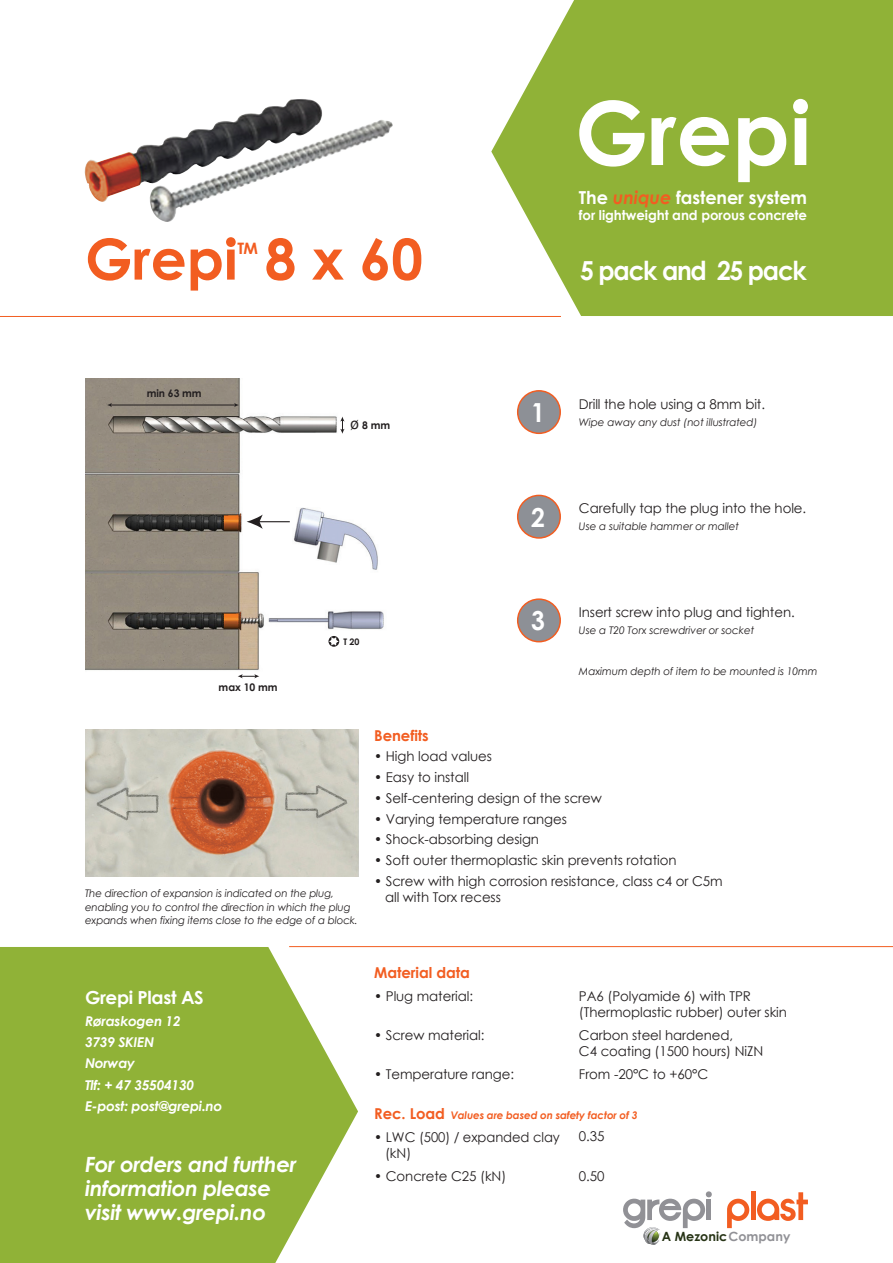
<style>
.page{position:relative;width:893px;height:1263px;background:#fff}
.page>*{position:absolute;margin:0;border:0;box-sizing:border-box;transform-origin:0 0}
.t1{font:700 56.55px "Century Gothic";color:#f25d21}
.t2{font:700 26.25px "Century Gothic";letter-spacing:-.05em;color:#fff;scale:.94 1}
.t3{font:italic 700 21px/24px "Century Gothic";letter-spacing:-.02em;color:#fff}
.t4{font:700 18px "Century Gothic";letter-spacing:-.02em;color:#fff}
.t5{font:700 17.85px "Century Gothic";letter-spacing:-.005em;color:#fff}
.t6{font:700 15.75px "Century Gothic";color:#f25d21}
.t7{font:700 15px "Century Gothic";letter-spacing:-.005em;color:#f25d21}
.t8{font:13.5px/16.5px "Century Gothic";letter-spacing:-.005em;color:#231f20}
.t9{font:italic 700 13.5px "Century Gothic";letter-spacing:-.02em;color:#fff}
.t10{font:700 13.5px "Century Gothic";letter-spacing:-.005em;color:#fff}
.t11{font:700 12.75px "Century Gothic";color:#273416}
.t12{font:italic 10.5px/13.5px "Century Gothic";letter-spacing:-.01em;color:#231f20}
.t13{font:italic 700 10.5px "Century Gothic";letter-spacing:-.01em;color:#f25d21}
.t14{font:700 10.5px "Century Gothic";letter-spacing:-.005em;color:#231f20}
.t15{font:700 9px "Century Gothic";color:#231f20}
.s1{font-family:"Verdana";font-weight:400;font-size:15px}
.s2{font-style:italic;color:#f25d21}
.s3{color:#919196}
</style>
<div class="page">
<svg style="left:491px;top:0;width:402px;height:316px;background:#9ebb50"></svg>
<svg style="left:579px;top:99px;width:229px;height:83px"></svg>
<hr style="left:0;top:316px;width:561px;height:1px;background:#f25d21">
<div style="left:518px;top:391px;width:42px;height:42px;background:#8d9096;border-radius:50%"></div>
<div style="left:517px;top:390px;width:44px;height:44px;border:2px solid #f25d21;border-radius:50%"></div>
<div style="left:518px;top:495px;width:42px;height:43px;background:#8d9096;border-radius:50%"></div>
<div style="left:517px;top:495px;width:44px;height:44px;border:2px solid #f25d21;border-radius:50%"></div>
<div style="left:518px;top:599px;width:42px;height:43px;background:#8d9096;border-radius:50%"></div>
<div style="left:517px;top:598px;width:44px;height:44px;border:2px solid #f25d21;border-radius:50%"></div>
<img style="left:85px;top:729px;width:273px;height:148px">
<svg style="left:0;top:947px;width:358px;height:316px;background:#9dbb4e"></svg>
<hr style="left:289px;top:946px;width:604px;height:1px;background:#f25d21">
<svg style="left:757px;top:1192px;width:51px;height:29px"></svg>
<hr style="left:751px;top:1191px;width:4px;height:29px;background:#f25d21">
<svg style="left:727px;top:1199px;width:22px;height:29px"></svg>
<svg style="left:623px;top:1191px;width:89px;height:54px"></svg>
<img style="left:84px;top:99px;width:309px;height:123px">
<img style="left:85px;top:378px;width:299px;height:301px">
<hr style="left:110px;top:405px;width:126px;height:1px;background:#231f20">
<svg style="left:234px;top:403px;width:5px;height:4px"></svg>
<svg style="left:107px;top:403px;width:5px;height:4px"></svg>
<svg style="left:340px;top:417px;width:5px;height:17px"></svg>
<hr style="left:256px;top:521px;width:34px;height:1px;background:#231f20">
<svg style="left:247px;top:514px;width:16px;height:15px"></svg>
<svg style="left:328px;top:636px;width:11px;height:11px"></svg>
<svg style="left:238px;top:674px;width:21px;height:4px"></svg>
<p class="t1" style="left:85px;top:223px;width:154px">Grepi</p>
<p class="t6" style="left:238px;top:239px;width:22px">TM</p>
<p class="t1" style="left:265px;top:223px;width:160px">8 x 60</p>
<p class="t14" style="left:147px;top:387px;width:56px">min 63 mm</p>
<p class="t14" style="left:350px;top:419px;width:42px"><span class="s1">ø</span> 8 mm</p>
<p class="t14" style="left:219px;top:680px;width:60px">max 10 mm</p>
<p class="t15" style="left:343px;top:636px;width:18px">T 20</p>
<p class="t5" style="left:579px;top:186px;width:230px">The <span class="s2">unique</span> fastener system</p>
<p class="t10" style="left:579px;top:207px;width:230px">for lightweight and porous concrete</p>
<p class="t2" style="left:580px;top:254px;width:242px">5 pack and 25 pack</p>
<p class="t2" style="left:531px;top:396px;width:16px">1</p>
<p class="t8" style="left:579px;top:396px;width:188px">Drill the hole using a 8mm bit.</p>
<p class="t12" style="left:579px;top:415px;width:180px">Wipe away any dust (not illustrated)</p>
<p class="t2" style="left:531px;top:500px;width:16px">2</p>
<p class="t8" style="left:579px;top:500px;width:229px">Carefully tap the plug into the hole.</p>
<p class="t12" style="left:579px;top:519px;width:162px">Use a suitable hammer or mallet</p>
<p class="t2" style="left:531px;top:604px;width:16px">3</p>
<p class="t8" style="left:579px;top:604px;width:217px">Insert screw into plug and tighten.</p>
<p class="t12" style="left:579px;top:623px;width:177px">Use a T20 Torx screwdriver or socket</p>
<p class="t12" style="left:579px;top:664px;width:240px">Maximum depth of item to be mounted is 10mm</p>
<p class="t12" style="left:85px;top:887px;width:274px">The direction of expansion is indicated on the plug, enabling you to control the direction in which the plug expands when fixing items close to the edge of a block.</p>
<p class="t4" style="left:85px;top:986px;width:120px">Grepi Plast AS</p>
<p class="t9" style="left:85px;top:1012px;width:97px">Røraskogen 12</p>
<p class="t9" style="left:85px;top:1033px;width:71px">3739 SKIEN</p>
<p class="t9" style="left:85px;top:1055px;width:52px">Norway</p>
<p class="t9" style="left:85px;top:1076px;width:111px">Tlf: + 47 35504130</p>
<p class="t9" style="left:85px;top:1098px;width:139px">E-post: post@grepi.no</p>
<p class="t3" style="left:85px;top:1152px;width:213px">For orders and further information please visit www.grepi.no</p>
<p class="t7" style="left:374px;top:726px;width:56px">Benefits</p>
<p class="t8" style="left:374px;top:748px;width:119px">• High load values</p>
<p class="t8" style="left:374px;top:769px;width:96px">• Easy to install</p>
<p class="t8" style="left:374px;top:789px;width:229px">• Self-centering design of the screw</p>
<p class="t8" style="left:374px;top:810px;width:194px">• Varying temperature ranges</p>
<p class="t8" style="left:374px;top:831px;width:166px">• Shock-absorbing design</p>
<p class="t8" style="left:374px;top:852px;width:304px">• Soft outer thermoplastic skin prevents rotation</p>
<p class="t8" style="left:385px;top:872px;width:339px;text-indent:-11px">• Screw with high corrosion resistance, class c4 or C5m all with Torx recess</p>
<p class="t7" style="left:374px;top:963px;width:97px">Material data</p>
<p class="t8" style="left:374px;top:987px;width:101px">• Plug material:</p>
<p class="t8" style="left:374px;top:1026px;width:112px">• Screw material:</p>
<p class="t8" style="left:374px;top:1066px;width:141px">• Temperature range:</p>
<p class="t7" style="left:374px;top:1104px;width:72px">Rec. Load</p>
<p class="t8" style="left:385px;top:1128px;width:176px;text-indent:-11px">• LWC (500) / expanded clay (kN)</p>
<p class="t8" style="left:374px;top:1167px;width:134px">• Concrete C25 (kN)</p>
<p class="t8" style="left:579px;top:987px;width:210px">PA6 (Polyamide 6) with TPR (Thermoplastic rubber) outer skin</p>
<p class="t8" style="left:579px;top:1026px;width:186px">Carbon steel hardened,<br>C4 coating (1500 hours) NiZN</p>
<p class="t8" style="left:579px;top:1066px;width:131px">From -20°C to +60°C</p>
<p class="t13" style="left:451px;top:1108px;width:188px">Values are based on safety factor of 3</p>
<p class="t8" style="left:579px;top:1128px;width:27px">0.35</p>
<p class="t8" style="left:579px;top:1167px;width:27px">0.50</p>
<p class="t11" style="left:662px;top:1228px;width:130px">A Mezonic <span class="s3">Company</span></p>
</div>
